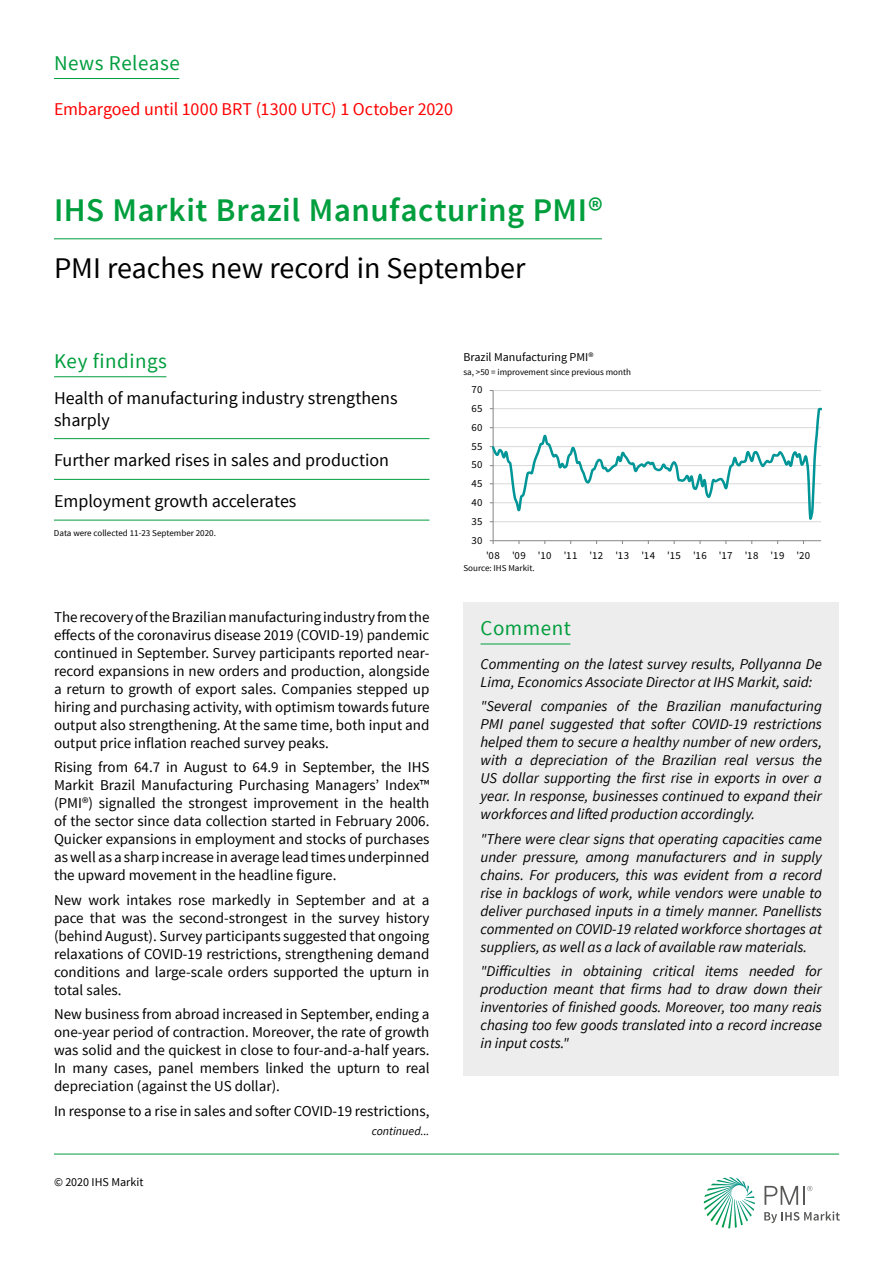
<style>
.page{position:relative;width:893px;height:1263px;background:#fff}
.page>*{position:absolute;margin:0;border:0;box-sizing:border-box;transform-origin:0 0}
.t1{font:600 33px "Source Sans Pro";letter-spacing:.015em;color:#009e3d}
.t2{font:30px "Source Sans Pro";color:#000}
.t3{font:21px "Source Sans Pro";letter-spacing:.025em;color:#009e3d}
.t4{font:18px/21.6px "Source Sans Pro";color:#000}
.t5{font:18px "Source Sans Pro";letter-spacing:-.005em;color:#f00}
.t6{font:15px/18px "Source Sans Pro";color:#000;text-align:justify}
.t7{font:italic 15px/18px "Source Sans Pro";color:#000;text-align:justify}
.t8{font:12px "Source Sans Pro";color:#000}
.t9{font:italic 12px "Source Sans Pro";color:#000}
.t10{font:10.8px "Source Sans Pro";letter-spacing:.04em;color:#000}
.t11{font:9px "Source Sans Pro";color:#000}
</style>
<div class="page">
<svg style="left:704px;top:1177px;width:51px;height:51px"></svg>
<svg style="left:764px;top:1211px;width:76px;height:12px"></svg>
<svg style="left:764px;top:1186px;width:48px;height:19px"></svg>
<hr style="left:54px;top:1154px;width:785px;height:1px;background:#009e3d">
<hr style="left:493px;top:390px;width:328px;height:1px;background:#d9d9d9">
<hr style="left:493px;top:390px;width:1px;height:151px;background:#868686">
<hr style="left:493px;top:540px;width:328px;height:1px;background:#868686">
<svg style="left:490px;top:540px;width:4px;height:4px"></svg>
<svg style="left:490px;top:406px;width:331px;height:118px"></svg>
<hr style="left:54px;top:376px;width:112px;height:1px;background:#009e3d">
<hr style="left:54px;top:78px;width:125px;height:1px;background:#009e3d">
<hr style="left:54px;top:238px;width:548px;height:1px;background:#009e3d">
<hr style="left:54px;top:438px;width:375px;height:1px;background:#009e3d">
<hr style="left:54px;top:479px;width:375px;height:1px;background:#009e3d">
<hr style="left:54px;top:520px;width:375px;height:1px;background:#009e3d">
<div style="left:463px;top:602px;width:376px;height:56px;background:#ededed"></div>
<hr style="left:480px;top:644px;width:90px;height:1px;background:#009e3d">
<div style="left:463px;top:658px;width:376px;height:418px;background:#ededed"></div>
<h3 class="t3" style="left:54px;top:50px;width:127px">News Release</h3>
<p class="t5" style="left:54px;top:98px;width:400px">Embargoed until 1000 BRT (1300 UTC) 1 October 2020</p>
<h1 class="t1" style="left:54px;top:190px;width:550px">IHS Markit Brazil Manufacturing PMI®</h1>
<h2 class="t2" style="left:54px;top:249px;width:473px">PMI reaches new record in September</h2>
<h3 class="t3" style="left:54px;top:348px;width:114px">Key findings</h3>
<p class="t4" style="left:54px;top:387px;width:345px">Health of manufacturing industry strengthens sharply</p>
<p class="t4" style="left:54px;top:450px;width:337px">Further marked rises in sales and production</p>
<p class="t4" style="left:54px;top:491px;width:244px">Employment growth accelerates</p>
<p class="t11" style="left:54px;top:527px;width:164px">Data were collected 11-23 September 2020.</p>
<p class="t6" style="left:54px;top:608px;width:377px">The recovery of the Brazilian manufacturing industry from the effects of the coronavirus disease 2019 (COVID-19) pandemic continued in September. Survey participants reported near&shy;record expansions in new orders and production, alongside a return to growth of export sales. Companies stepped up hiring and purchasing activity, with optimism towards future output also strengthening. At the same time, both input and output price inflation reached survey peaks.</p>
<p class="t6" style="left:54px;top:759px;width:377px">Rising from 64.7 in August to 64.9 in September, the IHS Markit Brazil Manufacturing Purchasing Managers’ Index™ (PMI®) signalled the strongest improvement in the health of the sector since data collection started in February 2006.<br>Quicker expansions in employment and stocks of purchases as well as a sharp increase in average lead times underpinned the upward movement in the headline figure.</p>
<p class="t6" style="left:54px;top:891px;width:377px">New work intakes rose markedly in September and at a pace that was the second-strongest in the survey history (behind August). Survey participants suggested that ongoing relaxations of COVID-19 restrictions, strengthening demand conditions and large-scale orders supported the upturn in total sales.</p>
<p class="t6" style="left:54px;top:1005px;width:377px">New business from abroad increased in September, ending a one-year period of contraction. Moreover, the rate of growth was solid and the quickest in close to four-and-a-half years.<br>In many cases, panel members linked the upturn to real depreciation (against the US dollar).</p>
<p class="t6" style="left:54px;top:1102px;width:377px">In response to a rise in sales and softer COVID-19 restrictions,</p>
<p class="t8" style="left:54px;top:1175px;width:91px">© 2020 IHS Markit</p>
<p class="t9" style="left:372px;top:1123px;width:59px">continued...</p>
<p class="t8" style="left:463px;top:350px;width:131px">Brazil Manufacturing PMI®</p>
<p class="t11" style="left:463px;top:366px;width:169px">sa, &gt;50 = improvement since previous month</p>
<p class="t10" style="left:471px;top:383px;width:13px">70</p>
<p class="t10" style="left:471px;top:402px;width:13px">65</p>
<p class="t10" style="left:471px;top:421px;width:13px">60</p>
<p class="t10" style="left:471px;top:439px;width:13px">55</p>
<p class="t10" style="left:471px;top:458px;width:13px">50</p>
<p class="t10" style="left:471px;top:477px;width:13px">45</p>
<p class="t10" style="left:471px;top:496px;width:13px">40</p>
<p class="t10" style="left:471px;top:515px;width:13px">35</p>
<p class="t10" style="left:471px;top:533px;width:13px">30</p>
<p class="t10" style="left:486px;top:548px;width:326px">'08 '09 '10 '11 '12 '13 '14 '15 '16 '17 '18 '19 '20</p>
<p class="t11" style="left:463px;top:562px;width:73px">Source: IHS Markit.</p>
<h3 class="t3" style="left:480px;top:615px;width:92px">Comment</h3>
<p class="t7" style="left:480px;top:655px;width:343px">Commenting on the latest survey results, Pollyanna De<br>Lima, Economics Associate Director at IHS Markit, said:</p>
<p class="t7" style="left:480px;top:697px;width:343px">"Several companies of the Brazilian manufacturing PMI panel suggested that softer COVID-19 restrictions helped them to secure a healthy number of new orders, with a depreciation of the Brazilian real versus the US dollar supporting the first rise in exports in over a year. In response, businesses continued to expand their workforces and lifted production accordingly.</p>
<p class="t7" style="left:480px;top:830px;width:343px">"There were clear signs that operating capacities came under pressure, among manufacturers and in supply chains. For producers, this was evident from a record rise in backlogs of work, while vendors were unable to deliver purchased inputs in a timely manner. Panellists commented on COVID-19 related workforce shortages at suppliers, as well as a lack of available raw materials.</p>
<p class="t7" style="left:480px;top:962px;width:343px">"Difficulties in obtaining critical items needed for production meant that firms had to draw down their inventories of finished goods. Moreover, too many reais chasing too few goods translated into a record increase in input costs."</p>
</div>
